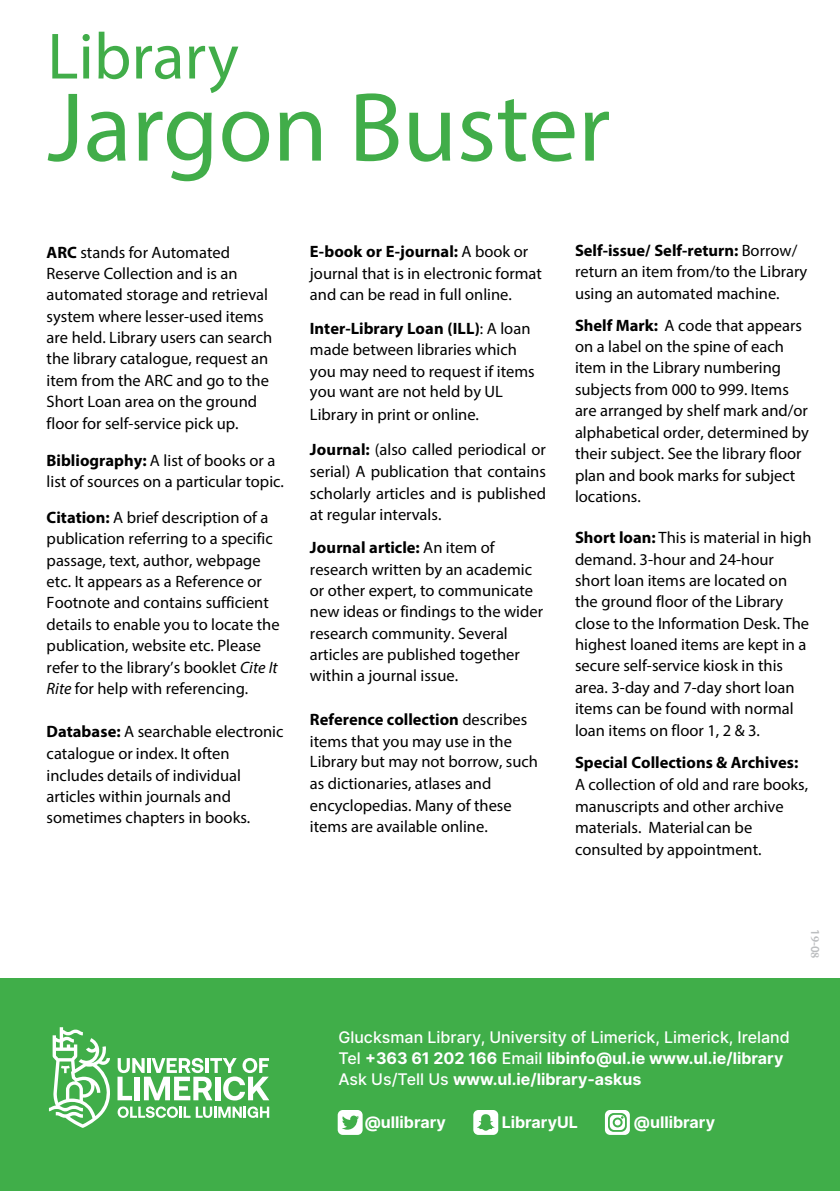
<style>
.page{position:relative;width:840px;height:1191px;background:#fff}
.page>*{position:absolute;margin:0;border:0;box-sizing:border-box;transform-origin:0 0}
.t1{font:98.8px "Myriad Pro";color:#41ad49}
.t2{font:66px "Myriad Pro";color:#41ad49}
.t3{font:700 17.6px "Myriad Pro";letter-spacing:.04em;color:#fff}
.t4{font:16.4px/21.4px "Myriad Pro";color:#000}
.t5{font:700 16px "Inter";color:#fff}
.t6{font:500 16px "Inter";color:#fff}
.t7{font:15px "Myriad Pro";letter-spacing:.02em;color:#fff}
.t8{font:600 12.4px "Myriad Pro";color:#bcbec0}
.s1{font-weight:700}
.s2{font-style:italic}
.s3{font-family:"Minion Pro";font-weight:700}
.s4{font-weight:500}
</style>
<div class="page">
<div style="left:0;top:978px;width:839px;height:213px;background:#40ae49"></div>
<svg style="left:117px;top:1106px;width:73px;height:11px"></svg>
<svg style="left:196px;top:1106px;width:73px;height:11px"></svg>
<svg style="left:117px;top:1058px;width:152px;height:42px"></svg>
<svg style="left:49px;top:1027px;width:61px;height:100px"></svg>
<svg style="left:337px;top:1110px;width:25px;height:24px"></svg>
<svg style="left:473px;top:1110px;width:25px;height:24px"></svg>
<svg style="left:604px;top:1110px;width:25px;height:24px"></svg>
<p class="t2" style="left:47px;top:16px;width:193px">Library</p>
<p class="t1" style="left:47px;top:66px;width:564px">Jargon Buster</p>
<p class="t4" style="left:47px;top:241px;width:227px"><span class="s1">ARC</span> stands for Automated<br>Reserve Collection and is an automated storage and retrieval system where lesser-used items are held. Library users can search the library catalogue, request an item from the ARC and go to the<br>Short Loan area on the ground floor for self-service pick up.</p>
<p class="t4" style="left:47px;top:449px;width:239px"><span class="s1">Bibliography:</span> A list of books or a list of sources on a particular topic.</p>
<p class="t4" style="left:47px;top:506px;width:234px"><span class="s1">Citation:</span> A brief description of a publication referring to a specific passage, text, author, webpage etc. It appears as a Reference or Footnote and contains sufficient details to enable you to locate the publication, website etc. Please refer to the library’s booklet <span class="s2">Cite It Rite</span> for help with referencing.</p>
<p class="t4" style="left:47px;top:721px;width:238px"><span class="s1">Database:</span> A searchable electronic catalogue or index. It often includes details of individual articles within journals and sometimes chapters in books.</p>
<p class="t4" style="left:310px;top:241px;width:233px"><span class="s1">E-book or E-journal:</span> A book or journal that is in electronic format and can be read in full online.</p>
<p class="t4" style="left:310px;top:317px;width:226px"><span class="s1">Inter-Library Loan (ILL)</span>: A loan made between libraries which you may need to request if items you want are not held by UL<br>Library in print or online.</p>
<p class="t4" style="left:310px;top:439px;width:237px;text-align:justify"><span class="s1">Journal:</span> (also called periodical or serial) A publication that contains scholarly articles and is published at regular intervals.</p>
<p class="t4" style="left:310px;top:537px;width:234px"><span class="s1">Journal article:</span> An item of research written by an academic or other expert, to communicate new ideas or findings to the wider research community. Several articles are published together within a journal issue.</p>
<p class="t4" style="left:310px;top:708px;width:229px"><span class="s1">Reference collection</span> describes items that you may use in the<br>Library but may not borrow, such as dictionaries, atlases and encyclopedias. Many of these items are available online.</p>
<p class="t4" style="left:574px;top:239px;width:234px"><span class="s1">Self-issue/ Self-return:</span> Borrow/ return an item from/to the Library using an automated machine.</p>
<p class="t4" style="left:574px;top:314px;width:235px"><span class="s1">Shelf Mark:</span> A code that appears on a label on the spine of each item in the Library numbering subjects from 000 to 999. Items are arranged by shelf mark and/or alphabetical order, determined by their subject. See the library floor plan and book marks for subject locations.</p>
<p class="t4" style="left:574px;top:527px;width:238px"><span class="s1">Short loan:</span> This is material in high demand. 3-hour and 24-hour short loan items are located on the ground floor of the Library close to the Information Desk. The highest loaned items are kept in a secure self-service kiosk in this area. 3-day and 7-day short loan items can be found with normal loan items on floor 1, 2 &amp; 3.</p>
<p class="t4" style="left:574px;top:751px;width:234px"><span class="s1">Special Collections &amp; Archives:<br></span>A collection of old and rare books, manuscripts and other archive materials. Material can be consulted by appointment.</p>
<p class="t8" style="left:822px;top:929px;width:31px;rotate:90deg">1<span class="s3">9</span>-0<span class="s3">8</span></p>
<p class="t6" style="left:338px;top:1025px;width:452px">Glucksman Library, University of Limerick, Limerick, Ireland</p>
<p class="t5" style="left:338px;top:1046px;width:446px"><span class="s4">Tel</span> +363 61 202 166 <span class="s4">Email</span> libinfo@ul.ie www.ul.ie/library</p>
<p class="t5" style="left:338px;top:1067px;width:304px"><span class="s4">Ask Us/Tell Us</span> www.ul.ie/library-askus</p>
<p class="t5" style="left:364px;top:1110px;width:83px">@ullibrary</p>
<p class="t5" style="left:501px;top:1110px;width:78px">LibraryUL</p>
<p class="t5" style="left:633px;top:1110px;width:83px">@ullibrary</p>
<p class="t3" style="left:347px;top:1032px;width:200px">For further information</p>
<p class="t7" style="left:347px;top:1068px;width:386px">Glucksman Library, University of Limerick, Limerick, Ireland</p>
<p class="t7" style="left:347px;top:1115px;width:252px">Ask Us/Tell Us: www.ul.ie/library-askus</p>
</div>
